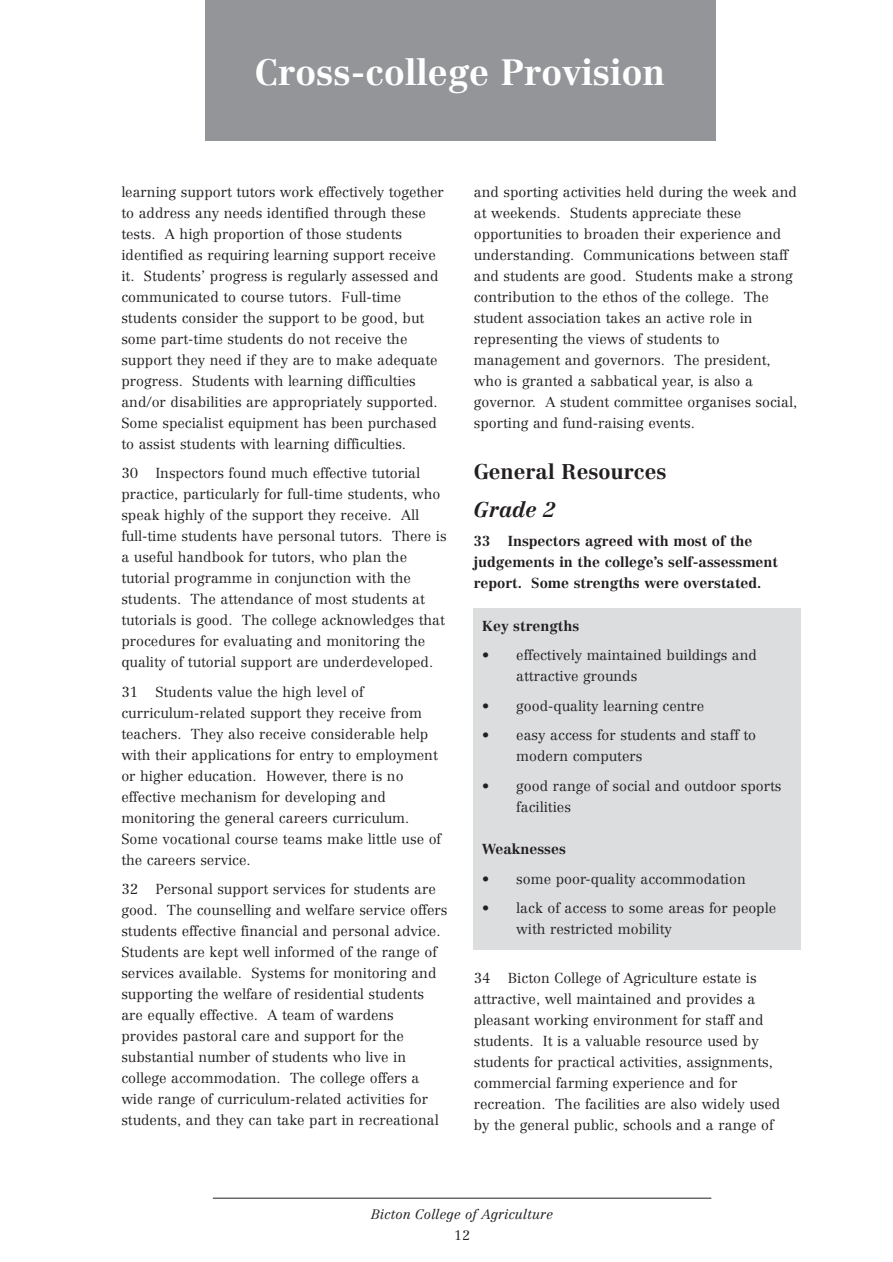
<style>
.page{position:relative;width:893px;height:1262px;background:#fff}
.page>*{position:absolute;margin:0;border:0;box-sizing:border-box;transform-origin:0 0}
.t1{font:700 36px "Centennial";color:#fff}
.t2{font:700 21px "Centennial";color:#231f20}
.t3{font:italic 700 21px "Centennial";color:#231f20}
.t4{font:300 14.25px/21px "Centennial";color:#231f20}
.t5{font:700 14.25px/21px "Centennial";color:#231f20}
.t6{font:italic 300 13.5px "Centennial";color:#231f20}
.t7{font:300 13.5px "Centennial";color:#231f20}
</style>
<div class="page">
<div style="left:473px;top:608px;width:327px;height:341px;background:#dcdddf"></div>
<div style="left:205px;top:0;width:510px;height:141px;background:#939598"></div>
<hr style="left:213px;top:1197px;width:498px;height:1px;background:#231f20">
<h1 class="t1" style="left:255px;top:58px;width:411px">Cross-college Provision</h1>
<p class="t4" style="left:121px;top:182px;width:324px">learning support tutors work effectively together to address any needs identified through these tests. A high proportion of those students identified as requiring learning support receive it. Students’ progress is regularly assessed and communicated to course tutors. Full-time students consider the support to be good, but some part-time students do not receive the support they need if they are to make adequate progress. Students with learning difficulties and/or disabilities are appropriately supported.<br>Some specialist equipment has been purchased to assist students with learning difficulties.</p>
<p class="t4" style="left:121px;top:464px;width:327px">30 Inspectors found much effective tutorial practice, particularly for full-time students, who speak highly of the support they receive. All full-time students have personal tutors. There is a useful handbook for tutors, who plan the tutorial programme in conjunction with the students. The attendance of most students at tutorials is good. The college acknowledges that procedures for evaluating and monitoring the quality of tutorial support are underdeveloped.</p>
<p class="t4" style="left:121px;top:682px;width:321px">31 Students value the high level of curriculum-related support they receive from teachers. They also receive considerable help with their applications for entry to employment or higher education. However, there is no effective mechanism for developing and monitoring the general careers curriculum.<br>Some vocational course teams make little use of the careers service.</p>
<p class="t4" style="left:121px;top:880px;width:327px">32 Personal support services for students are good. The counselling and welfare service offers students effective financial and personal advice.<br>Students are kept well informed of the range of services available. Systems for monitoring and supporting the welfare of residential students are equally effective. A team of wardens provides pastoral care and support for the substantial number of students who live in college accommodation. The college offers a wide range of curriculum-related activities for students, and they can take part in recreational</p>
<p class="t4" style="left:473px;top:182px;width:325px">and sporting activities held during the week and at weekends. Students appreciate these opportunities to broaden their experience and understanding. Communications between staff and students are good. Students make a strong contribution to the ethos of the college. The student association takes an active role in representing the views of students to management and governors. The president, who is granted a sabbatical year, is also a governor. A student committee organises social, sporting and fund-raising events.</p>
<h2 class="t2" style="left:473px;top:463px;width:194px">General Resources</h2>
<h2 class="t3" style="left:473px;top:501px;width:84px">Grade 2</h2>
<p class="t5" style="left:473px;top:532px;width:306px">33 Inspectors agreed with most of the judgements in the college’s self-assessment report. Some strengths were overstated.</p>
<p class="t5" style="left:482px;top:616px;width:98px">Key strengths</p>
<p class="t4" style="left:516px;top:646px;width:242px;text-indent:-34px">• effectively maintained buildings and attractive grounds</p>
<p class="t4" style="left:482px;top:696px;width:223px">• good-quality learning centre</p>
<p class="t4" style="left:516px;top:726px;width:241px;text-indent:-34px">• easy access for students and staff to modern computers</p>
<p class="t4" style="left:516px;top:776px;width:267px;text-indent:-34px">• good range of social and outdoor sports facilities</p>
<p class="t5" style="left:482px;top:839px;width:85px">Weaknesses</p>
<p class="t4" style="left:482px;top:869px;width:265px">• some poor-quality accommodation</p>
<p class="t4" style="left:516px;top:898px;width:261px;text-indent:-34px">• lack of access to some areas for people with restricted mobility</p>
<p class="t4" style="left:473px;top:968px;width:308px">34 Bicton College of Agriculture estate is attractive, well maintained and provides a pleasant working environment for staff and students. It is a valuable resource used by students for practical activities, assignments, commercial farming experience and for recreation. The facilities are also widely used by the general public, schools and a range of</p>
<p class="t6" style="left:371px;top:1209px;width:183px">Bicton College of Agriculture</p>
<p class="t7" style="left:454px;top:1230px;width:17px">12</p>
</div>
